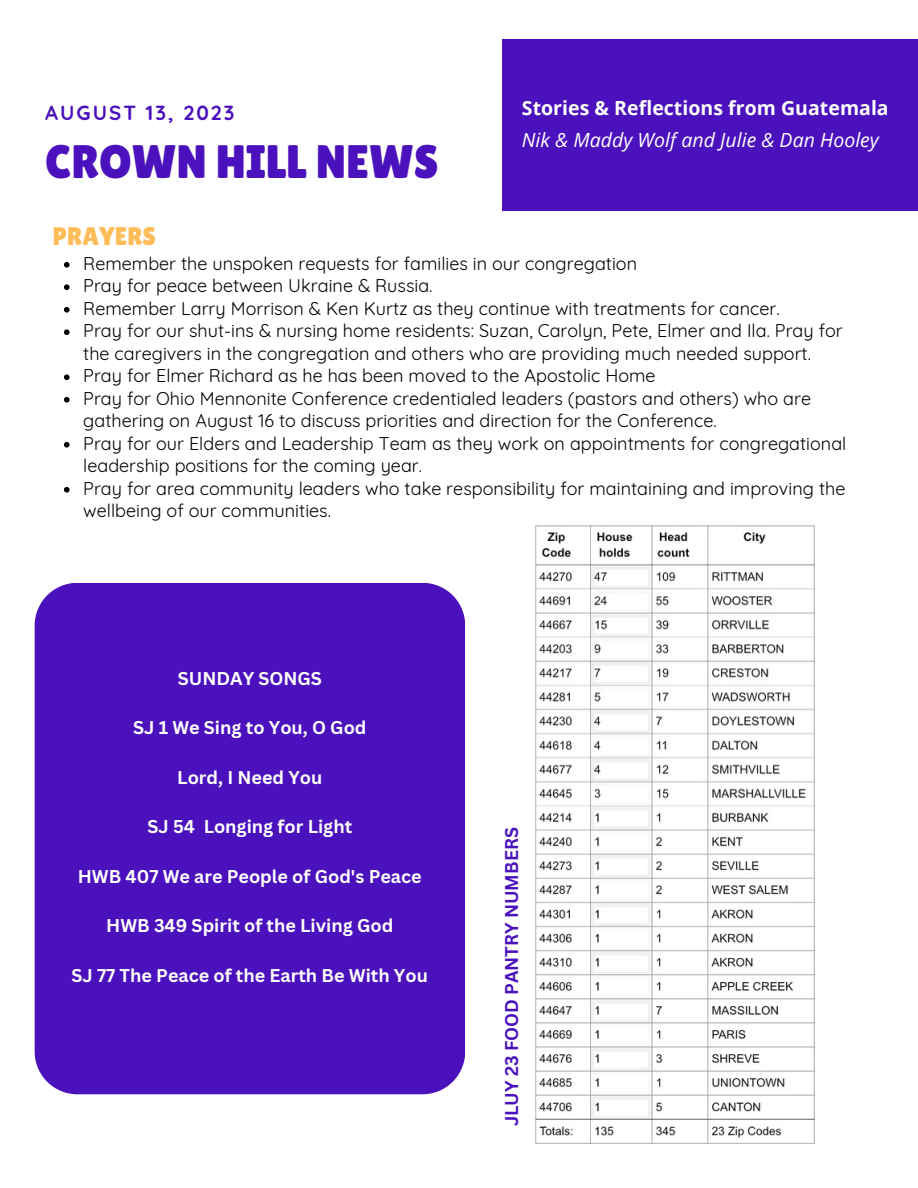
<style>
.page{position:relative;width:918px;height:1188px;background:#fff}
.page>*{position:absolute;margin:0;border:0;box-sizing:border-box;transform-origin:0 0}
.t1{font:46.95px "Lilita One";color:#4b11bd}
.t2{font:25.5px "Lilita One";color:#ffbd59}
.t3{font:700 20.4px "Quicksand";letter-spacing:.1em;color:#4b11bd}
.t4{font:700 19.5px "Open Sans";color:#fff}
.t5{font:italic 19.5px "Open Sans";color:#fff}
.t6{font:18px/22.5px "Quicksand";color:#000}
.t7{font:700 18px "Canva Sans";color:#fff}
.t8{font:700 18px "Canva Sans";color:#4b11bd}
</style>
<div class="page">
<div style="left:502px;top:39px;width:416px;height:172px;background:#4b11bd"></div>
<img style="left:535px;top:525px;width:280px;height:619px">
<div style="left:35px;top:583px;width:430px;height:511px;background:#4b11bd"></div>
<svg style="left:64px;top:262px;width:6px;height:6px"></svg>
<svg style="left:64px;top:284px;width:6px;height:6px"></svg>
<svg style="left:64px;top:307px;width:6px;height:6px"></svg>
<svg style="left:64px;top:329px;width:6px;height:6px"></svg>
<svg style="left:64px;top:374px;width:6px;height:6px"></svg>
<svg style="left:64px;top:397px;width:6px;height:6px"></svg>
<svg style="left:64px;top:442px;width:6px;height:6px"></svg>
<svg style="left:64px;top:487px;width:6px;height:6px"></svg>
<p class="t3" style="left:45px;top:100px;width:191px">AUGUST 13, 2023</p>
<p class="t1" style="left:45px;top:135px;width:395px">CROWN HILL NEWS</p>
<p class="t2" style="left:53px;top:222px;width:105px">PRAYERS</p>
<p class="t4" style="left:522px;top:94px;width:368px">Stories &amp; Reflections from Guatemala</p>
<p class="t5" style="left:522px;top:126px;width:359px">Nik &amp; Maddy Wolf and Julie &amp; Dan Hooley</p>
<p class="t6" style="left:83px;top:252px;width:555px">Remember the unspoken requests for families in our congregation</p>
<p class="t6" style="left:83px;top:274px;width:351px">Pray for peace between Ukraine &amp; Russia.</p>
<p class="t6" style="left:83px;top:297px;width:698px">Remember Larry Morrison &amp; Ken Kurtz as they continue with treatments for cancer.</p>
<p class="t6" style="left:83px;top:319px;width:761px">Pray for our shut-ins &amp; nursing home residents: Suzan, Carolyn, Pete, Elmer and Ila. Pray for the caregivers in the congregation and others who are providing much needed support.</p>
<p class="t6" style="left:83px;top:364px;width:574px">Pray for Elmer Richard as he has been moved to the Apostolic Home</p>
<p class="t6" style="left:83px;top:387px;width:729px">Pray for Ohio Mennonite Conference credentialed leaders (pastors and others) who are gathering on August 16 to discuss priorities and direction for the Conference.</p>
<p class="t6" style="left:83px;top:432px;width:765px">Pray for our Elders and Leadership Team as they work on appointments for congregational leadership positions for the coming year.</p>
<p class="t6" style="left:83px;top:477px;width:764px">Pray for area community leaders who take responsibility for maintaining and improving the wellbeing of our communities.</p>
<p class="t7" style="left:178px;top:665px;width:146px">SUNDAY SONGS</p>
<p class="t7" style="left:133px;top:715px;width:235px">SJ 1 We Sing to You, O God</p>
<p class="t7" style="left:177px;top:764px;width:147px">Lord, I Need You</p>
<p class="t7" style="left:148px;top:814px;width:206px">SJ 54 Longing for Light</p>
<p class="t7" style="left:78px;top:863px;width:345px">HWB 407 We are People of God's Peace</p>
<p class="t7" style="left:106px;top:913px;width:289px">HWB 349 Spirit of the Living God</p>
<p class="t7" style="left:71px;top:962px;width:358px">SJ 77 The Peace of the Earth Be With You</p>
<p class="t8" style="left:499px;top:1126px;width:300px;rotate:-90deg">JLUY 23 FOOD PANTRY NUMBERS</p>
</div>
